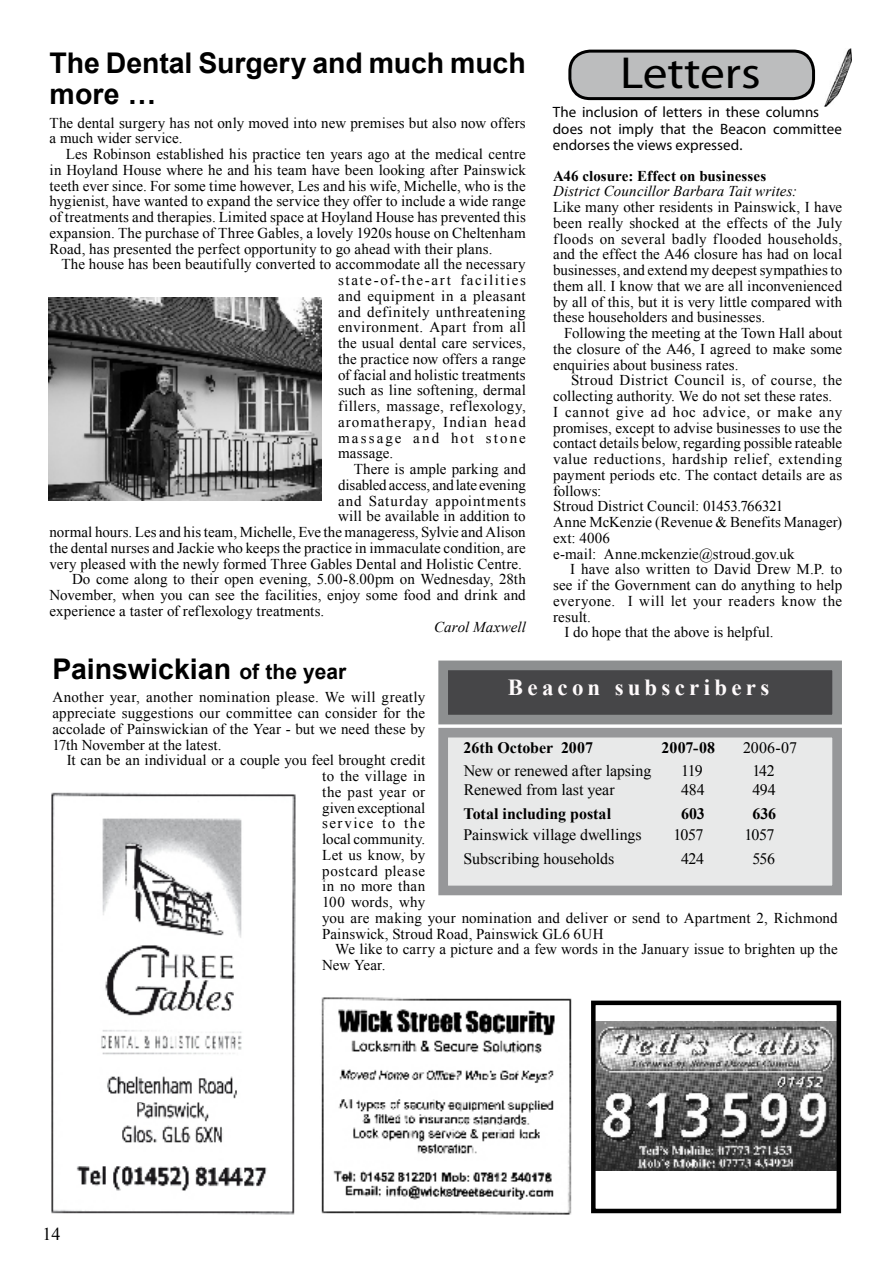
<style>
.page{position:relative;width:893px;height:1263px;background:#fff}
.page>*{position:absolute;margin:0;border:0;box-sizing:border-box;transform-origin:0 0}
.t1{font:45px "Myriad Pro";color:#000;scale:1.1 1}
.t2{font:700 28.5px/31.5px "Arial";letter-spacing:-.005em;color:#000}
.t3{font:700 22.95px "Times New Roman";letter-spacing:.185em;color:#fefafb}
.t4{font:18px "Times New Roman";color:#000}
.t5{font:15.9px "Times New Roman";letter-spacing:-.005em;color:#000}
.t6{font:700 15.9px "Times New Roman";letter-spacing:-.005em;color:#000}
.t7{font:15px/15.8px "Times New Roman";letter-spacing:.01em;color:#000;text-align:justify}
.t8{font:15px/16.5px "Myriad Pro";color:#000}
.t9{font:italic 15px "Times New Roman";letter-spacing:.005em;color:#000}
.t10{font:15px "Times New Roman";letter-spacing:.035em;color:#000}
.t11{font:700 15px "Times New Roman";letter-spacing:.005em;color:#000}
.t12{font:15px "Times New Roman";letter-spacing:-.01em;color:#000}
.t13{font:15px "Times New Roman";letter-spacing:.055em;color:#000}
.s1{font-size:21px}
</style>
<div class="page">
<img style="left:321px;top:997px;width:251px;height:218px">
<div style="left:443px;top:733px;width:394px;height:157px;background:#e8e9e9"></div>
<div style="left:438px;top:728px;width:404px;height:167px;border:10px solid #969799"></div>
<div style="left:443px;top:665px;width:394px;height:55px;background:#464648"></div>
<div style="left:438px;top:660px;width:404px;height:64px;border:10px solid #8d8f90"></div>
<img style="left:596px;top:1021px;width:240px;height:150px">
<div style="left:591px;top:1000px;width:250px;height:213px;border:4px solid #000"></div>
<div style="left:570px;top:51px;width:243px;height:48px;background:#bcbdbe;border-radius:20px"></div>
<div style="left:568px;top:50px;width:247px;height:50px;border:3px solid #000;border-radius:20px"></div>
<img style="left:824px;top:49px;width:28px;height:58px">
<img style="left:51px;top:792px;width:245px;height:423px">
<img style="left:49px;top:298px;width:272px;height:202px">
<h2 class="t2" style="left:50px;top:48px;width:478px">The Dental Surgery and much much more …</h2>
<p class="t7" style="left:50px;top:114px;width:478px">The dental surgery has not only moved into new premises but also now offers a much wider service.</p>
<p class="t7" style="left:50px;top:146px;width:478px;text-indent:16px">Les Robinson established his practice ten years ago at the medical centre in Hoyland House where he and his team have been looking after Painswick teeth ever since. For some time however, Les and his wife, Michelle, who is the hygienist, have wanted to expand the service they offer to include a wide range of treatments and therapies. Limited space at Hoyland House has prevented this expansion. The purchase of Three Gables, a lovely 1 920s house on Cheltenham Road, has presented the perfect opportunity to go ahead with their plans.</p>
<p class="t7" style="left:338px;top:256px;width:189px;text-indent:-277px">The house has been beautifully converted to accommodate all the necessary state-of-the-art facilities and equipment in a pleasant and definitely unthreatening environment. Apart from all the usual dental care services, the practice now offers a range of facial and holistic treatments such as line softening, dermal fillers, massage, reflexology, aromatherapy, Indian head massage and hot stone massage.</p>
<p class="t7" style="left:354px;top:461px;width:174px">There is ample parking and</p>
<p class="t12" style="left:338px;top:475px;width:189px">disabled access, and late evening</p>
<p class="t13" style="left:338px;top:490px;width:189px">and Saturday appointments</p>
<p class="t7" style="left:338px;top:508px;width:189px">will be available in addition to</p>
<p class="t7" style="left:50px;top:524px;width:478px">normal hours. Les and his team, Michelle, Eve the manageress, Sylvie and Alison</p>
<p class="t7" style="left:50px;top:540px;width:478px">the dental nurses and Jackie who keeps the practice in immaculate condition, are</p>
<p class="t7" style="left:50px;top:555px;width:474px">very pleased with the newly formed Three Gables Dental and Holistic Centre.</p>
<p class="t7" style="left:72px;top:571px;width:455px">Do come along to their open evening, 5.00-8.00pm on Wednesday, 28th</p>
<p class="t7" style="left:50px;top:587px;width:478px">November, when you can see the facilities, enjoy some food and drink and</p>
<p class="t7" style="left:50px;top:603px;width:276px">experience a taster of reflexology treatments.</p>
<p class="t9" style="left:434px;top:616px;width:93px">Carol Maxwell</p>
<h1 class="t1" style="left:620px;top:45px;width:129px">Letters</h1>
<p class="t8" style="left:553px;top:104px;width:291px">The inclusion of letters in these columns does not imply that the Beacon committee endorses the views expressed.</p>
<p class="t11" style="left:553px;top:165px;width:215px">A46 closure: Effect on businesses</p>
<p class="t9" style="left:553px;top:181px;width:245px">District Councillor Barbara Tait writes:</p>
<p class="t7" style="left:553px;top:199px;width:291px">Like many other residents in Painswick, I have been really shocked at the effects of the July floods on several badly flooded households, and the effect the A46 closure has had on local businesses, and extend my deepest sympathies to them all. I know that we are all inconvenienced by all of this, but it is very little compared with these householders and businesses.</p>
<p class="t7" style="left:553px;top:325px;width:291px;text-indent:11px">Following the meeting at the Town Hall about the closure of the A46, I agreed to make some enquiries about business rates.</p>
<p class="t7" style="left:553px;top:372px;width:291px;text-align:left;text-indent:18px">Stroud District Council is, of course, the collecting authority. We do not set these rates.<br>I cannot give ad hoc advice, or make any promises, except to advise businesses to use the contact details below, regarding possible rateable value reductions, hardship relief, extending payment periods etc. The contact details are as follows:<br>Stroud District Council: 01453.766321<br>Anne McKenzie (Revenue &amp; Benefits Manager) ext: 4006<br>e-mail: Anne.mckenzie@stroud.gov.uk</p>
<p class="t7" style="left:570px;top:561px;width:273px">I have also written to David Drew M.P. to</p>
<p class="t7" style="left:553px;top:577px;width:291px">see if the Government can do anything to help</p>
<p class="t10" style="left:553px;top:591px;width:291px">everyone. I will let your readers know the</p>
<p class="t7" style="left:553px;top:608px;width:39px">result.</p>
<p class="t7" style="left:564px;top:624px;width:211px">I do hope that the above is helpful.</p>
<h2 class="t2" style="left:52px;top:654px;width:295px">Painswickian <span class="s1">of the year</span></h2>
<p class="t7" style="left:52px;top:689px;width:374px">Another year, another nomination please. We will greatly appreciate suggestions our committee can consider for the accolade of Painswickian of the Year - but we need these by 1 7th November at the latest.</p>
<p class="t7" style="left:322px;top:752px;width:517px;text-align:left;text-indent:-256px">It can be an individual or a couple you feel brought credit<br>to the village in<br>the past year or<br>given exceptional<br>service to the<br>local community.<br>Let us know, by<br>postcard please<br>in no more than<br>1 00 words, why<br>you are making your nomination and deliver or send to Apartment 2, Richmond<br>Painswick, Stroud Road, Painswick GL6 6UH</p>
<p class="t7" style="left:322px;top:941px;width:517px;text-indent:13px">We like to carry a picture and a few words in the January issue to brighten up the<br>New Year.</p>
<h3 class="t3" style="left:508px;top:671px;width:263px">Beacon subscribers</h3>
<p class="t6" style="left:464px;top:736px;width:131px">26th October 2007</p>
<p class="t6" style="left:661px;top:736px;width:55px">2007-08</p>
<p class="t5" style="left:743px;top:737px;width:55px">2006-07</p>
<p class="t5" style="left:464px;top:759px;width:203px">New or renewed after lapsing 11</p>
<p class="t5" style="left:695px;top:759px;width:9px">9</p>
<p class="t5" style="left:752px;top:759px;width:24px">142</p>
<p class="t5" style="left:464px;top:779px;width:153px">Renewed from last year</p>
<p class="t5" style="left:681px;top:779px;width:25px">484</p>
<p class="t5" style="left:752px;top:779px;width:25px">494</p>
<p class="t6" style="left:464px;top:802px;width:149px">Total including postal</p>
<p class="t6" style="left:681px;top:802px;width:25px">603</p>
<p class="t6" style="left:752px;top:802px;width:25px">636</p>
<p class="t5" style="left:464px;top:824px;width:180px">Painswick village dwellings</p>
<p class="t5" style="left:673px;top:824px;width:31px">1057</p>
<p class="t5" style="left:744px;top:824px;width:31px">1 057</p>
<p class="t5" style="left:464px;top:848px;width:152px">Subscribing households</p>
<p class="t5" style="left:681px;top:848px;width:25px">424</p>
<p class="t5" style="left:752px;top:848px;width:24px">556</p>
<p class="t4" style="left:43px;top:1222px;width:19px">14</p>
</div>
